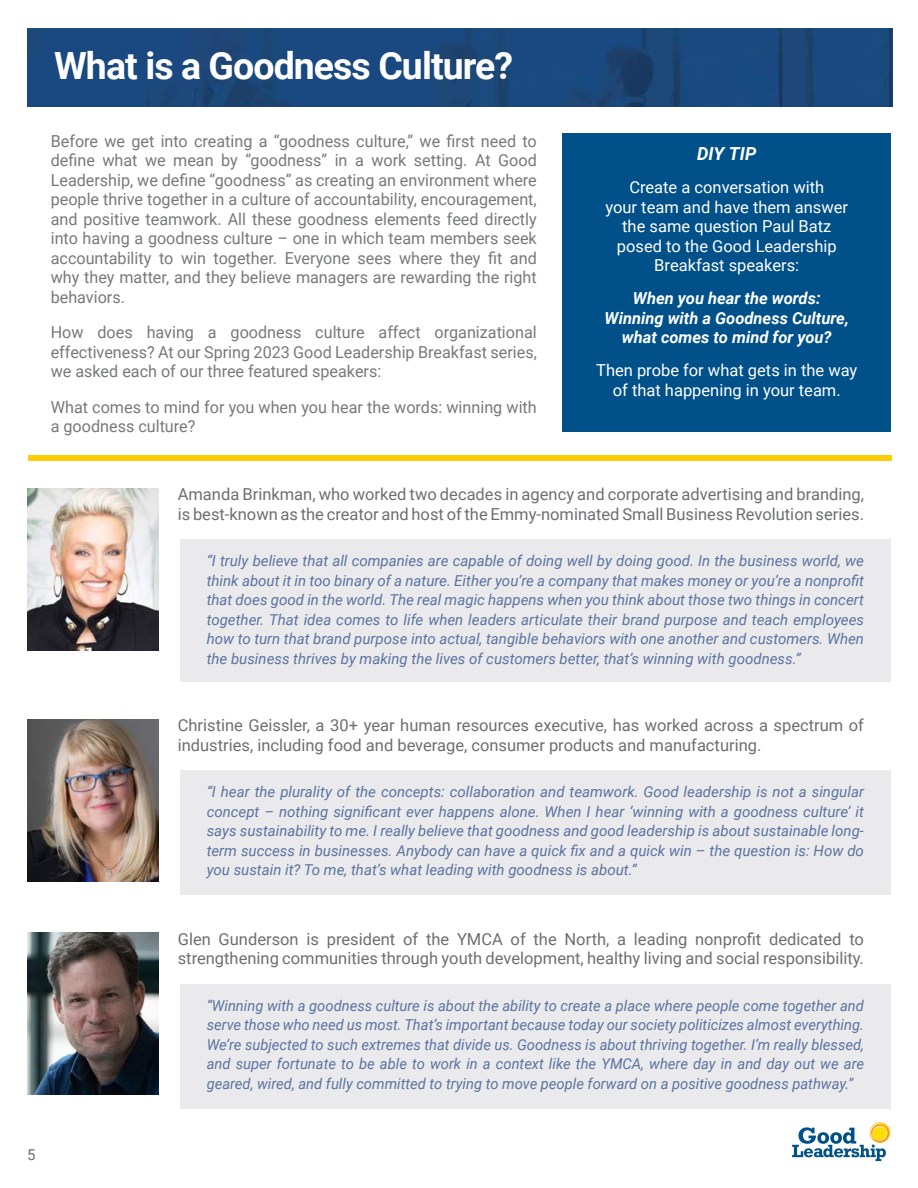
<style>
.page{position:relative;width:918px;height:1188px;background:#fff}
.page>*{position:absolute;margin:0;border:0;box-sizing:border-box;transform-origin:0 0}
.t1{font:700 37.5px "Roboto";letter-spacing:-.025em;color:#fff}
.t2{font:italic 700 18px "Roboto";letter-spacing:-.005em;color:#fff}
.t3{font:16.5px/19.5px "Roboto";color:#77787b;text-align:justify}
.t4{font:16.5px/19.5px "Roboto";color:#6d6e71}
.t5{font:16.5px/19.5px "Roboto";color:#fff;text-align:center}
.t6{font:italic 700 16.5px/19.5px "Roboto";color:#fff;text-align:center}
.t7{font:italic 15px/19.5px "Roboto";color:#5b72a1;text-align:justify}
.t8{font:15px "Roboto";color:#6d6e71}
</style>
<div class="page">
<svg style="left:792px;top:1122px;width:99px;height:39px"></svg>
<img style="left:27px;top:28px;width:865px;height:78px">
<div style="left:28px;top:455px;width:864px;height:6px;background:#ffcd03"></div>
<div style="left:563px;top:134px;width:328px;height:298px;background:#005089"></div>
<img style="left:27px;top:488px;width:132px;height:162px">
<img style="left:27px;top:719px;width:132px;height:162px">
<img style="left:27px;top:932px;width:132px;height:162px">
<div style="left:181px;top:539px;width:710px;height:143px;background:#eaeaec"></div>
<div style="left:181px;top:770px;width:710px;height:125px;background:#eaeaec"></div>
<div style="left:181px;top:984px;width:710px;height:125px;background:#eaeaec"></div>
<h1 class="t1" style="left:54px;top:39px;width:461px">What is a Goodness Culture?</h1>
<p class="t3" style="left:51px;top:130px;width:488px">Before we get into creating a “goodness culture,” we first need to define what we mean by “goodness” in a work setting. At Good Leadership, we define “goodness” as creating an environment where people thrive together in a culture of accountability, encouragement, and positive teamwork. All these goodness elements feed directly into having a goodness culture – one in which team members seek accountability to win together. Everyone sees where they fit and why they matter, and they believe managers are rewarding the right behaviors.</p>
<p class="t3" style="left:51px;top:322px;width:488px">How does having a goodness culture affect organizational effectiveness? At our Spring 2023 Good Leadership Breakfast series, we asked each of our three featured speakers:</p>
<p class="t3" style="left:51px;top:397px;width:488px">What comes to mind for you when you hear the words: winning with a goodness culture?</p>
<p class="t2" style="left:697px;top:141px;width:61px">DIY TIP</p>
<p class="t5" style="left:605px;top:177px;width:244px">Create a conversation with<br>your team and have them answer the same question Paul Batz posed to the Good Leadership<br>Breakfast speakers:</p>
<p class="t6" style="left:605px;top:288px;width:246px">When you hear the words:<br>Winning with a Goodness Culture, what comes to mind for you?</p>
<p class="t5" style="left:596px;top:360px;width:263px">Then probe for what gets in the way of that happening in your team.</p>
<p class="t4" style="left:178px;top:484px;width:688px">Amanda Brinkman, who worked two decades in agency and corporate advertising and branding, is best-known as the creator and host of the Emmy-nominated Small Business Revolution series.</p>
<p class="t7" style="left:207px;top:551px;width:659px">“I truly believe that all companies are capable of doing well by doing good. In the business world, we think about it in too binary of a nature. Either you’re a company that makes money or you’re a nonprofit that does good in the world. The real magic happens when you think about those two things in concert together. That idea comes to life when leaders articulate their brand purpose and teach employees how to turn that brand purpose into actual, tangible behaviors with one another and customers. When the business thrives by making the lives of customers better, that’s winning with goodness.”</p>
<p class="t4" style="left:178px;top:715px;width:688px">Christine Geissler, a 30+ year human resources executive, has worked across a spectrum of industries, including food and beverage, consumer products and manufacturing.</p>
<p class="t7" style="left:207px;top:782px;width:659px">“I hear the plurality of the concepts: collaboration and teamwork. Good leadership is not a singular concept – nothing significant ever happens alone. When I hear ‘winning with a goodness culture’ it says sustainability to me. I really believe that goodness and good leadership is about sustainable long&shy;term success in businesses. Anybody can have a quick fix and a quick win – the question is: How do you sustain it? To me, that’s what leading with goodness is about.”</p>
<p class="t4" style="left:178px;top:928px;width:688px">Glen Gunderson is president of the YMCA of the North, a leading nonprofit dedicated to strengthening communities through youth development, healthy living and social responsibility.</p>
<p class="t7" style="left:207px;top:995px;width:659px">“Winning with a goodness culture is about the ability to create a place where people come together and serve those who need us most. That’s important because today our society politicizes almost everything.<br>We’re subjected to such extremes that divide us. Goodness is about thriving together. I’m really blessed, and super fortunate to be able to work in a context like the YMCA, where day in and day out we are geared, wired, and fully committed to trying to move people forward on a positive goodness pathway.”</p>
<p class="t8" style="left:27px;top:1144px;width:10px">5</p>
</div>
